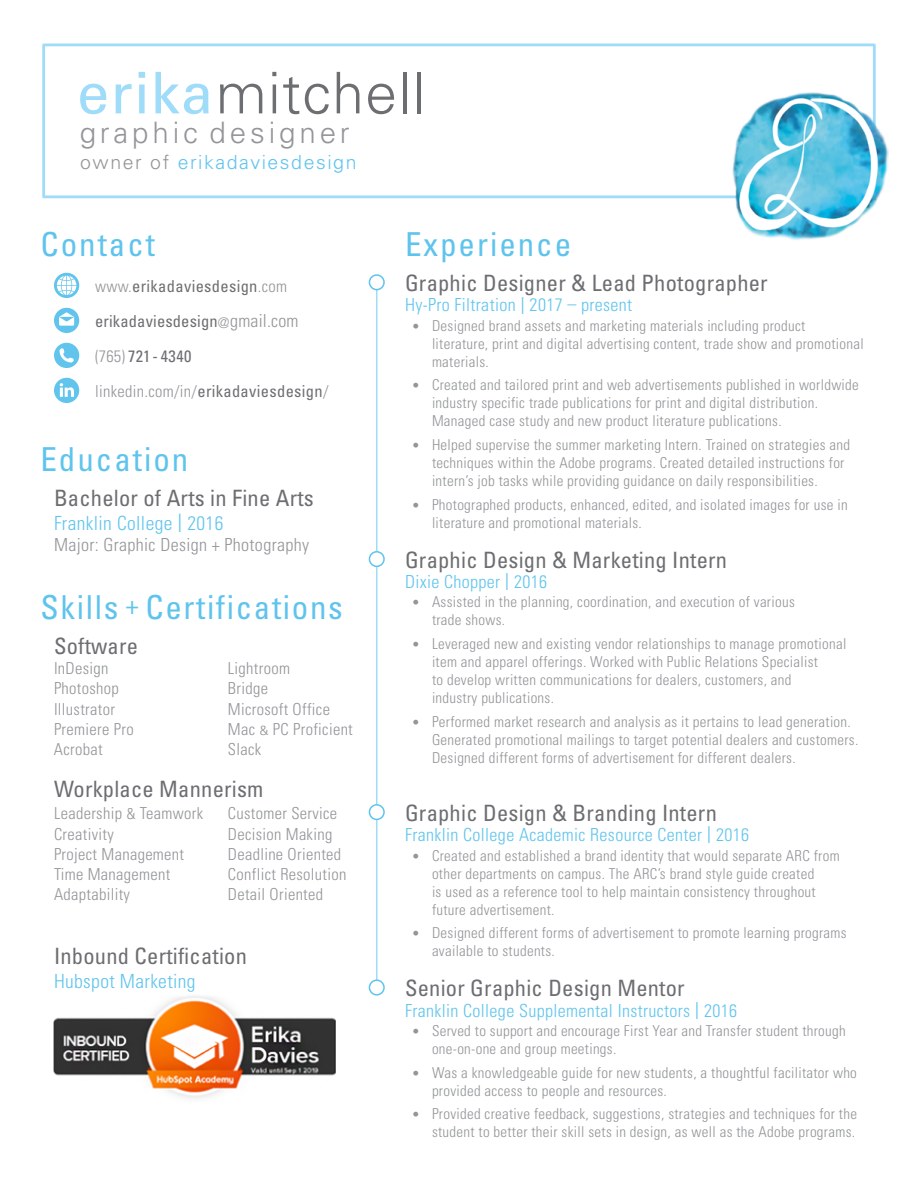
<style>
.page{position:relative;width:918px;height:1188px;background:#fff}
.page>*{position:absolute;margin:0;border:0;box-sizing:border-box;transform-origin:0 0}
.t1{font:300 57.45px "Univers";letter-spacing:.02em;color:#6d6e71}
.t2{font:condensed 33px "Univers";letter-spacing:.06em;color:#5fc4ed}
.t3{font:300 29.55px "Univers";letter-spacing:.13em;color:#939598}
.t4{font:condensed 22.5px "Univers";letter-spacing:.01em;color:#6d6e71}
.t5{font:300 condensed 19.5px "Univers";letter-spacing:.02em;color:#5fc4ed}
.t6{font:300 19.5px "Univers";letter-spacing:.08em;color:#5fc4ed}
.t7{font:300 condensed 18px "Univers";letter-spacing:.02em;color:#5fc4ed}
.t8{font:300 condensed 18px "Univers";letter-spacing:.02em;color:#939598}
.t9{font:300 condensed 16.5px "Univers";letter-spacing:.02em;color:#939598}
.t10{font:condensed 16.5px/34.7px "Univers";letter-spacing:.02em;color:#6d6e71}
.t11{font:300 condensed 15px/18px "Univers";letter-spacing:.02em;color:#939598}
.s1{font-weight:400;color:#9fdcf9}
.s2{color:#939598}
.s3{font-weight:300;color:#939598}
.s4{font-weight:300;font-size:14.55px;color:#939598}
.s5{font-weight:300;font-size:18px;color:#939598}
.s6{font-weight:400;color:#6d6e71}
.s7{font-weight:400;font-size:25.35px}
.s8{font-size:25.65px}
.s9{font-size:12.75px}
.s10{font-size:15px}
.s11{font-weight:400;font-size:23.4px}
.s12{font-size:13.5px}
</style>
<div class="page">
<div style="left:42px;top:44px;width:834px;height:154px;background:#fff;border:3px solid #9fdcf9"></div>
<img style="left:732px;top:91px;width:156px;height:149px">
<svg style="left:54px;top:308px;width:25px;height:25px"></svg>
<svg style="left:54px;top:343px;width:25px;height:25px"></svg>
<svg style="left:54px;top:273px;width:25px;height:25px"></svg>
<svg style="left:54px;top:378px;width:25px;height:25px"></svg>
<hr style="left:376px;top:284px;width:1px;height:702px;background:#9fdcf9">
<div style="left:369px;top:275px;width:15px;height:15px;background:#fff;border-radius:50%"></div>
<div style="left:369px;top:274px;width:16px;height:16px;border:2px solid #5fc4ed;border-radius:50%"></div>
<div style="left:369px;top:805px;width:15px;height:14px;background:#fff;border-radius:50%"></div>
<div style="left:369px;top:804px;width:16px;height:16px;border:2px solid #5fc4ed;border-radius:50%"></div>
<div style="left:369px;top:980px;width:15px;height:15px;background:#fff;border-radius:50%"></div>
<div style="left:369px;top:979px;width:16px;height:17px;border:2px solid #5fc4ed;border-radius:50%"></div>
<img style="left:53px;top:996px;width:283px;height:103px">
<div style="left:369px;top:552px;width:15px;height:14px;background:#fff;border-radius:50%"></div>
<div style="left:369px;top:551px;width:16px;height:16px;border:2px solid #5fc4ed;border-radius:50%"></div>
<h1 class="t1" style="left:77px;top:58px;width:349px"><span class="s1">erika</span>mitchell</h1>
<h3 class="t3" style="left:80px;top:115px;width:272px">graphic designer</h3>
<h3 class="t6" style="left:80px;top:150px;width:278px"><span class="s2">owner of</span> erikadaviesdesign</h3>
<h2 class="t2" style="left:40px;top:223px;width:116px">Contact</h2>
<p class="t10" style="left:95px;top:269px;width:194px"><span class="s3">www.</span>erikadaviesdesign<span class="s3">.com</span></p>
<p class="t10" style="left:95px;top:304px;width:205px">erikadaviesdesign<span class="s4">@</span><span class="s5">gmail.com </span><span class="s3">(765)</span> 721 - 4340</p>
<p class="t9" style="left:95px;top:381px;width:235px">linkedin.com/in/<span class="s6">erikadaviesdesign</span>/</p>
<h2 class="t2" style="left:40px;top:439px;width:149px">Education</h2>
<h3 class="t4" style="left:54px;top:484px;width:261px">Bachelor of Arts in Fine Arts</h3>
<h3 class="t5" style="left:54px;top:511px;width:171px">Franklin College <span class="s7">|</span> 2016</h3>
<p class="t8" style="left:54px;top:534px;width:257px">Major: Graphic Design + Photography</p>
<h2 class="t2" style="left:40px;top:586px;width:304px">Skills <span class="s8">+</span> Certifications</h2>
<h3 class="t4" style="left:54px;top:632px;width:86px">Software</h3>
<p class="t9" style="left:54px;top:658px;width:56px">InDesign</p>
<p class="t9" style="left:228px;top:658px;width:64px">Lightroom</p>
<p class="t9" style="left:54px;top:679px;width:66px">Photoshop</p>
<p class="t9" style="left:228px;top:679px;width:42px">Bridge</p>
<p class="t9" style="left:54px;top:699px;width:63px">Illustrator</p>
<p class="t9" style="left:228px;top:699px;width:104px">Microsoft Office</p>
<p class="t9" style="left:54px;top:719px;width:81px">Premiere Pro</p>
<p class="t9" style="left:228px;top:719px;width:127px">Mac <span class="s9">&amp;</span> PC Proficient</p>
<p class="t9" style="left:54px;top:739px;width:50px">Acrobat</p>
<p class="t9" style="left:228px;top:739px;width:35px">Slack</p>
<h3 class="t4" style="left:54px;top:775px;width:211px">Workplace Mannerism</h3>
<p class="t9" style="left:54px;top:804px;width:151px">Leadership <span class="s10">&amp;</span> Teamwork</p>
<p class="t9" style="left:228px;top:804px;width:111px">Customer Service</p>
<p class="t9" style="left:54px;top:824px;width:61px">Creativity</p>
<p class="t9" style="left:228px;top:824px;width:106px">Decision Making</p>
<p class="t9" style="left:54px;top:844px;width:132px">Project Management</p>
<p class="t9" style="left:228px;top:844px;width:115px">Deadline Oriented</p>
<p class="t9" style="left:54px;top:864px;width:118px">Time Management</p>
<p class="t9" style="left:228px;top:864px;width:120px">Conflict Resolution</p>
<p class="t9" style="left:54px;top:885px;width:78px">Adaptability</p>
<p class="t9" style="left:228px;top:885px;width:97px">Detail Oriented</p>
<h3 class="t4" style="left:54px;top:941px;width:195px">Inbound Certification</h3>
<h3 class="t5" style="left:54px;top:969px;width:143px">Hubspot Marketing</h3>
<h2 class="t2" style="left:405px;top:223px;width:168px">Experience</h2>
<h3 class="t4" style="left:405px;top:269px;width:364px">Graphic Designer &amp; Lead Photographer</h3>
<p class="t7" style="left:405px;top:294px;width:229px">Hy-Pro Filtration <span class="s11">|</span> 2017 – present</p>
<p class="t11" style="left:432px;top:316px;width:433px;text-indent:-20px"><span class="s12">•</span> Designed brand assets and marketing materials including product literature, print and digital advertising content, trade show and promotional materials.</p>
<p class="t11" style="left:432px;top:376px;width:428px;text-indent:-20px"><span class="s12">•</span> Created and tailored print and web advertisements published in worldwide industry specific trade publications for print and digital distribution.<br>Managed case study and new product literature publications.</p>
<p class="t11" style="left:432px;top:436px;width:420px;text-indent:-20px"><span class="s12">•</span> Helped supervise the summer marketing Intern. Trained on strategies and techniques within the Adobe programs. Created detailed instructions for intern’s job tasks while providing guidance on daily responsibilities.</p>
<p class="t11" style="left:432px;top:495px;width:417px;text-indent:-20px"><span class="s12">•</span> Photographed products, enhanced, edited, and isolated images for use in literature and promotional materials.</p>
<h3 class="t4" style="left:405px;top:546px;width:324px">Graphic Design &amp; Marketing Intern</h3>
<p class="t7" style="left:405px;top:571px;width:144px">Dixie Chopper <span class="s11">|</span> 2016</p>
<p class="t11" style="left:432px;top:593px;width:364px;text-indent:-20px"><span class="s12">•</span> Assisted in the planning, coordination, and execution of various trade shows.</p>
<p class="t11" style="left:432px;top:635px;width:416px;text-indent:-20px"><span class="s12">•</span> Leveraged new and existing vendor relationships to manage promotional item and apparel offerings. Worked with Public Relations Specialist<br>to develop written communications for dealers, customers, and<br>industry publications.</p>
<p class="t11" style="left:432px;top:712px;width:428px;text-indent:-20px"><span class="s12">•</span> Performed market research and analysis as it pertains to lead generation.<br>Generated promotional mailings to target potential dealers and customers.<br>Designed different forms of advertisement for different dealers.</p>
<h3 class="t4" style="left:405px;top:799px;width:313px">Graphic Design &amp; Branding Intern</h3>
<p class="t7" style="left:405px;top:824px;width:346px">Franklin College Academic Resource Center <span class="s11">|</span> 2016</p>
<p class="t11" style="left:432px;top:846px;width:409px;text-indent:-20px"><span class="s12">•</span> Created and established a brand identity that would separate ARC from other departments on campus. The ARC’s brand style guide created<br>is used as a reference tool to help maintain consistency throughout future advertisement.</p>
<p class="t11" style="left:432px;top:924px;width:416px;text-indent:-20px"><span class="s12">•</span> Designed different forms of advertisement to promote learning programs available to students.</p>
<h3 class="t4" style="left:405px;top:974px;width:281px">Senior Graphic Design Mentor</h3>
<p class="t7" style="left:405px;top:999px;width:334px">Franklin College Supplemental Instructors <span class="s11">|</span> 2016</p>
<p class="t11" style="left:432px;top:1021px;width:415px;text-indent:-20px"><span class="s12">•</span> Served to support and encourage First Year and Transfer student through one-on-one and group meetings.</p>
<p class="t11" style="left:432px;top:1063px;width:426px;text-indent:-20px"><span class="s12">•</span> Was a knowledgeable guide for new students, a thoughtful facilitator who provided access to people and resources.</p>
<p class="t11" style="left:412px;top:1105px;width:447px;text-align:right"><span class="s12">•</span> Provided creative feedback, suggestions, strategies and techniques for the student to better their skill sets in design, as well as the Adobe programs.</p>
</div>
